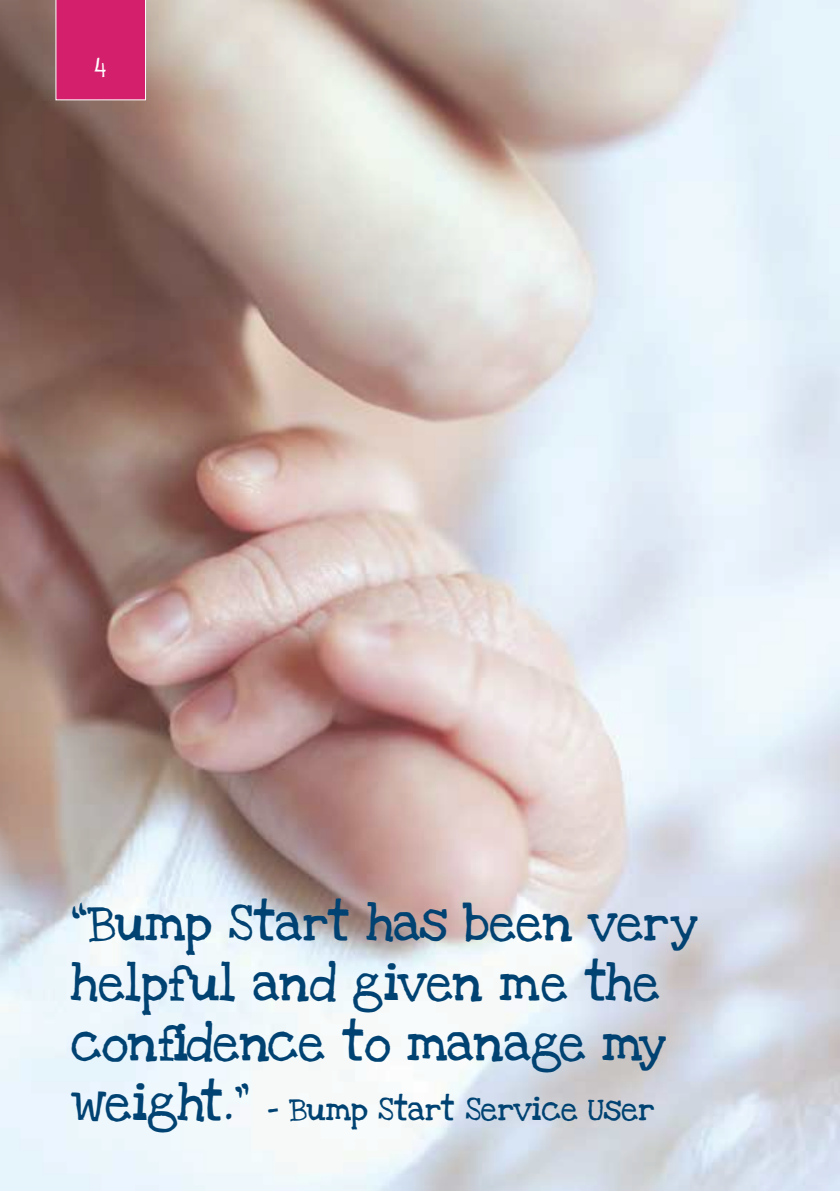
<style>
.page{position:relative;width:840px;height:1191px;background:#fff}
.page>*{position:absolute;margin:0;border:0;box-sizing:border-box;transform-origin:0 0}
.t1{font:38px/60px "Love Ya Like A Sister Solid";color:#004272}
.t2{font:24px "Love Ya Like A Sister Solid";color:#004272}
.t3{font:19px "Love Ya Like A Sister Solid";color:#fff}
.s1{font-size:38px}
</style>
<div class="page">
<img style="left:0;top:0;width:839px;height:1191px">
<div style="left:55px;top:0;width:91px;height:100px;background:#d41f6d"></div>
<p class="t3" style="left:94px;top:51px;width:14px">4</p>
<p class="t1" style="left:71px;top:894px;width:628px">“Bump Start has been very helpful and given me the confidence to manage my</p>
<p class="t2" style="left:71px;top:1089px;width:585px"><span class="s1">weight.”</span> - Bump Start Service User</p>
</div>
